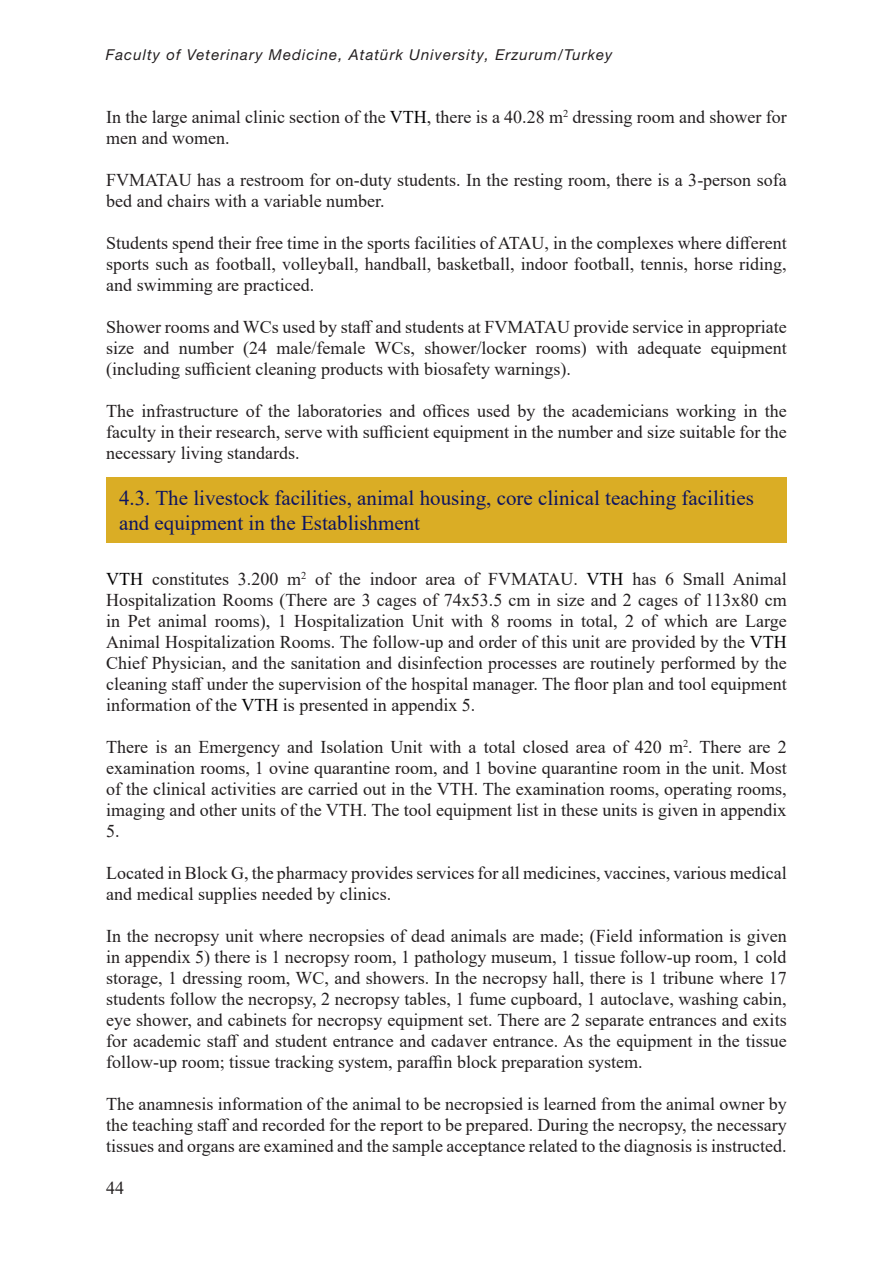
<style>
.page{position:relative;width:893px;height:1263px;background:#fff}
.page>*{position:absolute;margin:0;border:0;box-sizing:border-box;transform-origin:0 0}
.t1{font:21px/25.5px "Times New Roman";color:#0d1461}
.t2{font:18px/21px "Times New Roman";color:#231f20;text-align:justify}
.t3{font:italic 15px "Helvetica Neue LT Pro";letter-spacing:.07em;color:#231f20}
.s1{color:#000}
</style>
<div class="page">
<div style="left:106px;top:477px;width:681px;height:66px;background:#daad25"></div>
<p class="t3" style="left:106px;top:45px;width:508px">Faculty of Veterinary Medicine, Atatürk University, Erzurum/Turkey</p>
<p class="t2" style="left:106px;top:106px;width:682px">In the large animal clinic section of the <span class="s1">VTH</span>, there is a 40.28 m<sup>2</sup> dressing room and shower for men and women.</p>
<p class="t2" style="left:106px;top:169px;width:682px">FVMATAU has a restroom for on-duty students. In the resting room, there is a 3-person sofa bed and chairs with a variable number.</p>
<p class="t2" style="left:106px;top:232px;width:682px">Students spend their free time in the sports facilities of ATAU, in the complexes where different sports such as football, volleyball, handball, basketball, indoor football, tennis, horse riding, and swimming are practiced.</p>
<p class="t2" style="left:106px;top:316px;width:682px">Shower rooms and WCs used by staff and students at FVMATAU provide service in appropriate size and number (24 male/female WCs, shower/locker rooms) with adequate equipment (including sufficient cleaning products with biosafety warnings).</p>
<p class="t2" style="left:106px;top:400px;width:682px">The infrastructure of the laboratories and offices used by the academicians working in the faculty in their research, serve with sufficient equipment in the number and size suitable for the necessary living standards.</p>
<p class="t1" style="left:119px;top:484px;width:636px">4.3. The livestock facilities, animal housing, core clinical teaching facilities and equipment in the Establishment</p>
<p class="t2" style="left:106px;top:568px;width:682px"><span class="s1">VTH</span> constitutes 3.200 m<sup>2</sup> of the indoor area of FVMATAU. <span class="s1">VTH</span> has 6 Small Animal Hospitalization Rooms (There are 3 cages of 74x53.5 cm in size and 2 cages of 113x80 cm in Pet animal rooms), 1 Hospitalization Unit with 8 rooms in total, 2 of which are Large Animal Hospitalization Rooms. The follow-up and order of this unit are provided by the <span class="s1">VTH </span>Chief Physician, and the sanitation and disinfection processes are routinely performed by the cleaning staff under the supervision of the hospital manager. The floor plan and tool equipment information of the <span class="s1">VTH</span> is presented in appendix 5.</p>
<p class="t2" style="left:106px;top:736px;width:682px">There is an Emergency and Isolation Unit with a total closed area of 420 m<sup>2</sup>. There are 2 examination rooms, 1 ovine quarantine room, and 1 bovine quarantine room in the unit. Most of the clinical activities are carried out in the VTH. The examination rooms, operating rooms, imaging and other units of the VTH. The tool equipment list in these units is given in appendix 5.</p>
<p class="t2" style="left:106px;top:862px;width:682px">Located in Block G, the pharmacy provides services for all medicines, vaccines, various medical and medical supplies needed by clinics.</p>
<p class="t2" style="left:106px;top:925px;width:682px">In the necropsy unit where necropsies of dead animals are made; (Field information is given in appendix 5) there is 1 necropsy room, 1 pathology museum, 1 tissue follow-up room, 1 cold storage, 1 dressing room, WC, and showers. In the necropsy hall, there is 1 tribune where 17 students follow the necropsy, 2 necropsy tables, 1 fume cupboard, 1 autoclave, washing cabin, eye shower, and cabinets for necropsy equipment set. There are 2 separate entrances and exits for academic staff and student entrance and cadaver entrance. As the equipment in the tissue follow-up room; tissue tracking system, paraffin block preparation system.</p>
<p class="t2" style="left:106px;top:1093px;width:682px">The anamnesis information of the animal to be necropsied is learned from the animal owner by the teaching staff and recorded for the report to be prepared. During the necropsy, the necessary tissues and organs are examined and the sample acceptance related to the diagnosis is instructed.</p>
<p class="t2" style="left:106px;top:1177px;width:19px">44</p>
</div>
